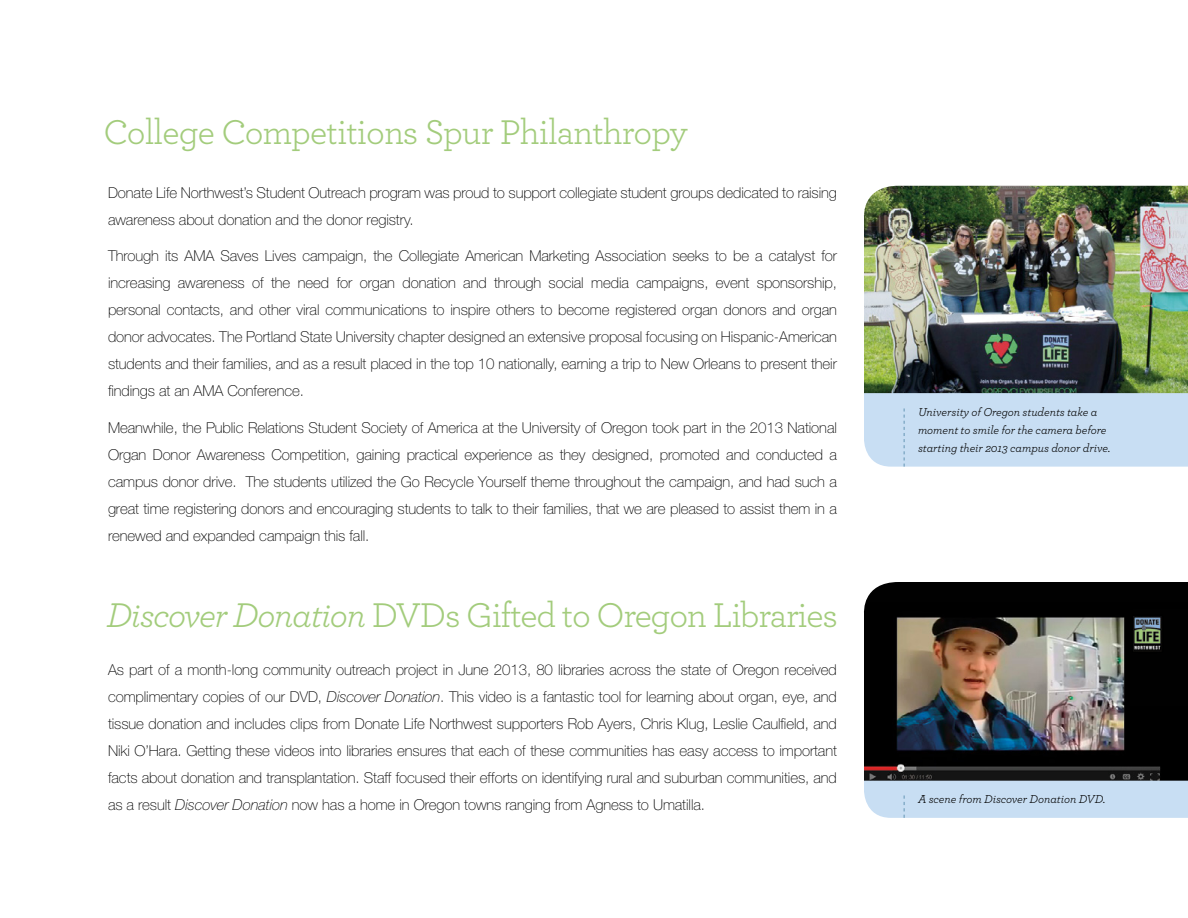
<style>
.page{position:relative;width:1188px;height:918px;background:#fff}
.page>*{position:absolute;margin:0;border:0;box-sizing:border-box;transform-origin:0 0}
.t1{font:36px "Archer";letter-spacing:-.035em;color:#a3cc7c}
.t2{font:100 15px/27px "Helvetica Neue";letter-spacing:-.005em;color:#000;text-align:justify}
.t3{font:italic 12px/18px "Archer";letter-spacing:-.005em;color:#000}
.s1{font-style:italic}
</style>
<div class="page">
<div style="left:864px;top:393px;width:324px;height:74px;background:#c8def3"></div>
<div style="left:864px;top:781px;width:324px;height:37px;background:#c8def3"></div>
<img style="left:864px;top:186px;width:324px;height:207px">
<img style="left:864px;top:582px;width:324px;height:199px">
<svg style="left:904px;top:408px;width:1px;height:59px"></svg>
<svg style="left:904px;top:795px;width:1px;height:23px"></svg>
<h1 class="t1" style="left:103px;top:109px;width:586px">College Competitions Spur Philanthropy</h1>
<p class="t2" style="left:108px;top:179px;width:731px">Donate Life Northwest’s Student Outreach program was proud to support collegiate student groups dedicated to raising awareness about donation and the donor registry.</p>
<p class="t2" style="left:108px;top:243px;width:731px">Through its AMA Saves Lives campaign, the Collegiate American Marketing Association seeks to be a catalyst for increasing awareness of the need for organ donation and through social media campaigns, event sponsorship, personal contacts, and other viral communications to inspire others to become registered organ donors and organ donor advocates. The Portland State University chapter designed an extensive proposal focusing on Hispanic-American students and their families, and as a result placed in the top 10 nationally, earning a trip to New Orleans to present their findings at an AMA Conference.</p>
<p class="t2" style="left:108px;top:414px;width:731px">Meanwhile, the Public Relations Student Society of America at the University of Oregon took part in the 2013 National Organ Donor Awareness Competition, gaining practical experience as they designed, promoted and conducted a campus donor drive. The students utilized the Go Recycle Yourself theme throughout the campaign, and had such a great time registering donors and encouraging students to talk to their families, that we are pleased to assist them in a renewed and expanded campaign this fall.</p>
<h1 class="t1" style="left:106px;top:593px;width:733px"><span class="s1">Discover Donation</span> DVDs Gifted to Oregon Libraries</h1>
<p class="t2" style="left:108px;top:656px;width:731px">As part of a month-long community outreach project in June 2013, 80 libraries across the state of Oregon received complimentary copies of our DVD, <span class="s1">Discover Donation</span>. This video is a fantastic tool for learning about organ, eye, and tissue donation and includes clips from Donate Life Northwest supporters Rob Ayers, Chris Klug, Leslie Caulfield, and Niki O’Hara. Getting these videos into libraries ensures that each of these communities has easy access to important facts about donation and transplantation. Staff focused their efforts on identifying rural and suburban communities, and as a result <span class="s1">Discover Donation</span> now has a home in Oregon towns ranging from Agness to Umatilla.</p>
<p class="t3" style="left:918px;top:403px;width:194px">University of Oregon students take a moment to smile for the camera before starting their 2013 campus donor drive.</p>
<p class="t3" style="left:918px;top:790px;width:189px">A scene from Discover Donation DVD.</p>
</div>
